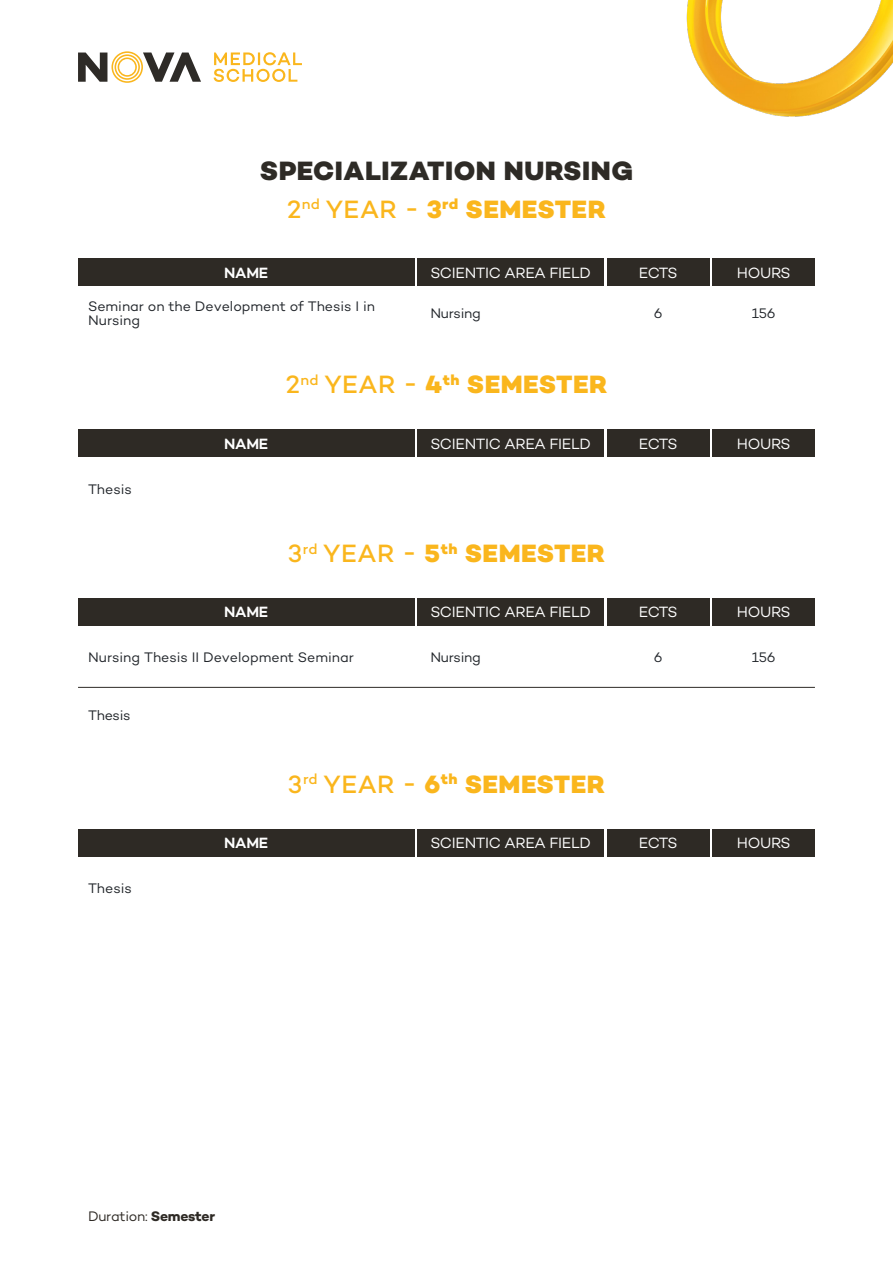
<style>
.page{position:relative;width:893px;height:1263px;background:#fff}
.page>*{position:absolute;margin:0;border:0;box-sizing:border-box;transform-origin:0 0}
.t1{font:800 27px "Campton";letter-spacing:.02em;color:#2e2b26}
.t2{font:800 25.5px "Campton";letter-spacing:.015em;color:#fab61d}
.t3{font:15.15px "Campton";letter-spacing:-.02em;color:#fff}
.t4{font:600 15.15px "Campton";letter-spacing:-.02em;color:#fff}
.t5{font:14.1px/14px "Campton";color:#21252a}
.t6{font:14.1px "Campton";letter-spacing:-.02em;color:#2e2a25}
.t7{font:14.1px "Campton";letter-spacing:-.02em;color:#21252a}
.s1{font-weight:500}
.s2{font-weight:700}
</style>
<div class="page">
<svg style="left:78px;top:51px;width:123px;height:32px"></svg>
<svg style="left:214px;top:52px;width:88px;height:30px"></svg>
<img style="left:686px;top:0;width:207px;height:117px">
<div style="left:78px;top:258px;width:336px;height:28px;background:#2e2a25"></div>
<div style="left:417px;top:258px;width:187px;height:28px;background:#2e2a25"></div>
<div style="left:607px;top:258px;width:102px;height:28px;background:#2e2a25"></div>
<div style="left:712px;top:258px;width:103px;height:28px;background:#2e2a25"></div>
<div style="left:78px;top:429px;width:336px;height:28px;background:#2e2a25"></div>
<div style="left:417px;top:429px;width:187px;height:28px;background:#2e2a25"></div>
<div style="left:607px;top:429px;width:102px;height:28px;background:#2e2a25"></div>
<div style="left:712px;top:429px;width:103px;height:28px;background:#2e2a25"></div>
<div style="left:78px;top:829px;width:336px;height:27px;background:#2e2a25"></div>
<div style="left:417px;top:829px;width:187px;height:27px;background:#2e2a25"></div>
<div style="left:607px;top:829px;width:102px;height:27px;background:#2e2a25"></div>
<div style="left:712px;top:829px;width:103px;height:27px;background:#2e2a25"></div>
<hr style="left:78px;top:687px;width:737px;height:1px;background:#2e2b26">
<div style="left:78px;top:598px;width:336px;height:28px;background:#2e2a25"></div>
<div style="left:417px;top:598px;width:187px;height:28px;background:#2e2a25"></div>
<div style="left:607px;top:598px;width:102px;height:28px;background:#2e2a25"></div>
<div style="left:712px;top:598px;width:103px;height:28px;background:#2e2a25"></div>
<h1 class="t1" style="left:260px;top:153px;width:375px">SPECIALIZATION NURSING</h1>
<h2 class="t2" style="left:287px;top:193px;width:320px"><span class="s1">2</span><sup>nd</sup> <span class="s1">YEAR -</span> 3<sup>rd</sup> SEMESTER</h2>
<p class="t4" style="left:224px;top:263px;width:45px">NAME</p>
<p class="t3" style="left:430px;top:263px;width:162px">SCIENTIC AREA FIELD</p>
<p class="t3" style="left:639px;top:263px;width:40px">ECTS</p>
<p class="t3" style="left:737px;top:263px;width:55px">HOURS</p>
<p class="t5" style="left:88px;top:299px;width:288px">Seminar on the Development of Thesis I in<br>Nursing</p>
<p class="t7" style="left:430px;top:305px;width:52px">Nursing</p>
<p class="t5" style="left:654px;top:306px;width:10px">6</p>
<p class="t5" style="left:752px;top:306px;width:25px">156</p>
<h2 class="t2" style="left:286px;top:368px;width:323px"><span class="s1">2</span><sup>nd</sup> <span class="s1">YEAR -</span> 4<sup>th</sup> SEMESTER</h2>
<p class="t5" style="left:88px;top:482px;width:45px">Thesis</p>
<p class="t4" style="left:224px;top:434px;width:45px">NAME</p>
<p class="t3" style="left:430px;top:434px;width:162px">SCIENTIC AREA FIELD</p>
<p class="t3" style="left:639px;top:434px;width:40px">ECTS</p>
<p class="t3" style="left:737px;top:434px;width:55px">HOURS</p>
<h2 class="t2" style="left:288px;top:537px;width:319px"><span class="s1">3</span><sup>rd</sup> <span class="s1">YEAR -</span> 5<sup>th</sup> SEMESTER</h2>
<p class="t4" style="left:224px;top:602px;width:45px">NAME</p>
<p class="t3" style="left:430px;top:603px;width:162px">SCIENTIC AREA FIELD</p>
<p class="t3" style="left:639px;top:603px;width:40px">ECTS</p>
<p class="t3" style="left:737px;top:603px;width:55px">HOURS</p>
<p class="t5" style="left:88px;top:649px;width:267px">Nursing Thesis II Development Seminar</p>
<p class="t7" style="left:430px;top:648px;width:52px">Nursing</p>
<p class="t5" style="left:654px;top:649px;width:10px">6</p>
<p class="t5" style="left:752px;top:649px;width:25px">156</p>
<p class="t5" style="left:88px;top:708px;width:44px">Thesis</p>
<p class="t5" style="left:88px;top:881px;width:45px">Thesis</p>
<h2 class="t2" style="left:288px;top:768px;width:319px"><span class="s1">3</span><sup>rd</sup> <span class="s1">YEAR -</span> 6<sup>th</sup> SEMESTER</h2>
<p class="t4" style="left:224px;top:833px;width:45px">NAME</p>
<p class="t3" style="left:430px;top:833px;width:162px">SCIENTIC AREA FIELD</p>
<p class="t3" style="left:639px;top:833px;width:40px">ECTS</p>
<p class="t3" style="left:737px;top:833px;width:55px">HOURS</p>
<p class="t6" style="left:88px;top:1207px;width:129px">Duration: <span class="s2">Semester</span></p>
</div>
